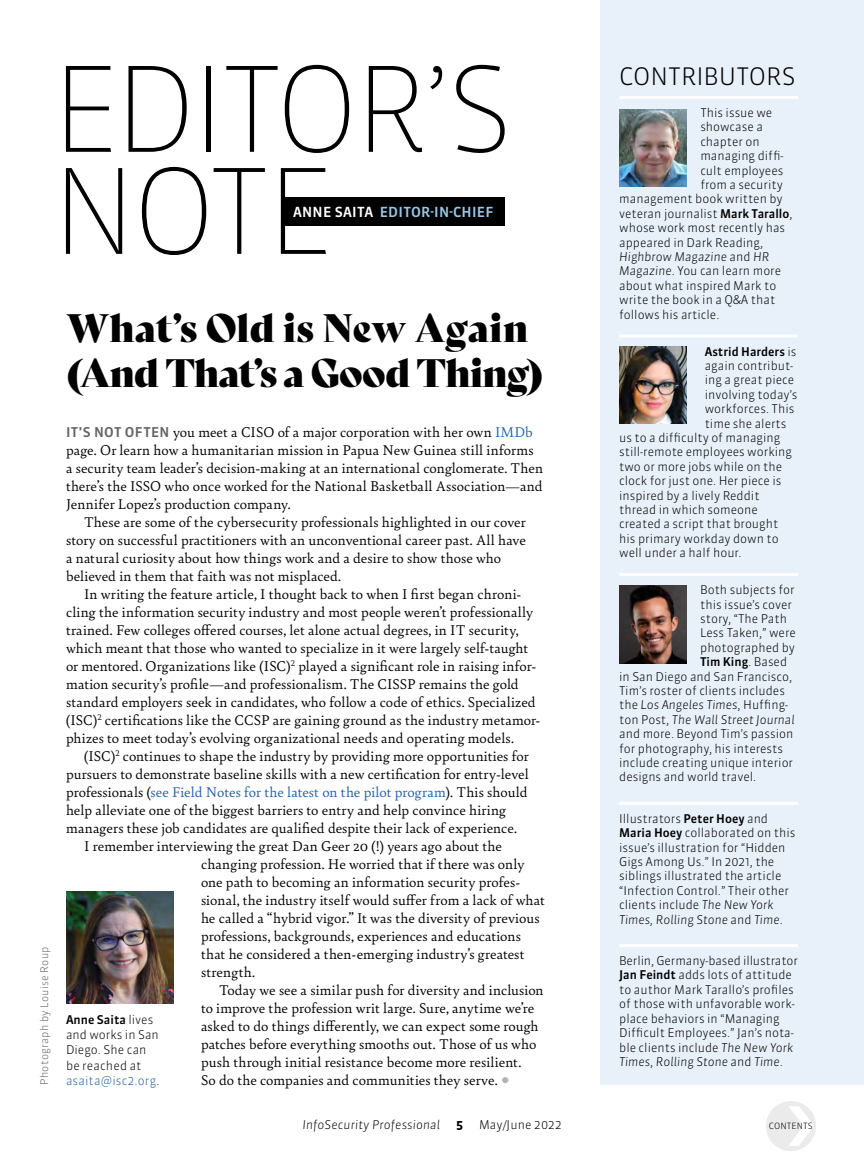
<style>
.page{position:relative;width:864px;height:1175px;background:#fff}
.page>*{position:absolute;margin:0;border:0;box-sizing:border-box;transform-origin:0 0}
.t1{font:100 117px/102px "Sanuk OT";letter-spacing:-.045em;color:#000}
.t2{font:38.7px/45px "Bely Display";letter-spacing:-.015em;color:#000}
.t3{font:300 24px "Sanuk OT";letter-spacing:.005em;color:#000}
.t4{font:15px/18px "Bely";letter-spacing:.01em;color:#000}
.t5{font:15px "Bely";letter-spacing:.005em;color:#2360a7}
.t6{font:500 13.8px "Sanuk OT";letter-spacing:.02em;color:#98c5e7}
.t7{font:300 12px/14.4px "Sanuk OT";color:#000}
.t8{font:italic 300 12px "Sanuk OT";color:#000}
.t9{font:500 12px "Sanuk OT";color:#000}
.t10{font:700 12px "Sanuk OT";color:#000}
.t11{font:300 10.5px "Sanuk OT";letter-spacing:.03em;color:#636466}
.t12{font:300 8.7px "Sanuk OT";letter-spacing:.01em;color:#000}
.s1{color:#fff}
.s2{font-family:"Sanuk OT";font-weight:500;font-size:13.5px;color:#636466}
.s3{color:#2360a7}
.s4{color:#000}
.s5{color:#b1b4b6}
.s6{font-weight:500}
.s7{font-style:normal}
.s8{font-style:italic}
.s9{font-weight:300}
</style>
<div class="page">
<div style="left:766px;top:1101px;width:50px;height:50px;background:#ebebec;border-radius:50%"></div>
<div style="left:600px;top:0;width:264px;height:1084px;background:#e8f0f9"></div>
<hr style="left:619px;top:96px;width:179px;height:3px;background:#fff">
<hr style="left:619px;top:334px;width:179px;height:3px;background:#fff">
<hr style="left:619px;top:573px;width:179px;height:3px;background:#fff">
<hr style="left:619px;top:801px;width:179px;height:3px;background:#fff">
<hr style="left:619px;top:944px;width:179px;height:3px;background:#fff">
<div style="left:282px;top:197px;width:223px;height:29px;background:#000"></div>
<img style="left:66px;top:892px;width:108px;height:111px">
<img style="left:619px;top:109px;width:68px;height:77px">
<img style="left:619px;top:585px;width:68px;height:78px">
<img style="left:619px;top:346px;width:68px;height:77px">
<p class="t11" style="left:38px;top:1084px;width:140px;rotate:-90deg">Photograph by Louise Roup</p>
<h1 class="t1" style="left:51px;top:59px;width:464px">EDITOR’S<br>NOTE</h1>
<p class="t6" style="left:293px;top:203px;width:202px"><span class="s1">ANNE SAITA</span> EDITOR-IN-CHIEF</p>
<h2 class="t2" style="left:66px;top:302px;width:479px">What’s Old is New Again (And That’s a Good Thing)</h2>
<p class="t4" style="left:66px;top:422px;width:479px"><span class="s2">IT’S NOT OFTEN</span> you meet a CISO of a major corporation with her own <span class="s3">IMDb </span>page. Or learn how a humanitarian mission in Papua New Guinea still informs a security team leader’s decision-making at an international conglomerate. Then there’s the ISSO who once worked for the National Basketball Association—and Jennifer Lopez’s production company.</p>
<p class="t4" style="left:66px;top:512px;width:461px;text-indent:18px">These are some of the cybersecurity professionals highlighted in our cover story on successful practitioners with an unconventional career past. All have a natural curiosity about how things work and a desire to show those who believed in them that faith was not misplaced.</p>
<p class="t4" style="left:66px;top:584px;width:476px;text-indent:18px">In writing the feature article, I thought back to when I first began chroni&shy;cling the information security industry and most people weren’t professionally trained. Few colleges offered courses, let alone actual degrees, in IT security, which meant that those who wanted to specialize in it were largely self-taught or mentored. Organizations like (ISC)<sup>2</sup> played a significant role in raising infor&shy;mation security’s profile—and professionalism. The CISSP remains the gold standard employers seek in candidates, who follow a code of ethics. Specialized (ISC)<sup>2</sup> certifications like the CCSP are gaining ground as the industry metamor&shy;phizes to meet today’s evolving organizational needs and operating models.</p>
<p class="t4" style="left:84px;top:746px;width:446px">(ISC)<sup>2</sup> continues to shape the industry by providing more opportunities for</p>
<p class="t4" style="left:66px;top:764px;width:464px">pursuers to demonstrate baseline skills with a new certification for entry-level</p>
<p class="t5" style="left:66px;top:781px;width:463px"><span class="s4">professionals (</span>see Field Notes for the latest on the pilot program<span class="s4">). This should</span></p>
<p class="t4" style="left:66px;top:800px;width:442px">help alleviate one of the biggest barriers to entry and help convince hiring</p>
<p class="t4" style="left:66px;top:818px;width:452px">managers these job candidates are qualified despite their lack of experience.</p>
<p class="t4" style="left:84px;top:836px;width:419px">I remember interviewing the great Dan Geer 20 (!) years ago about the</p>
<p class="t4" style="left:201px;top:854px;width:325px">changing profession. He worried that if there was only</p>
<p class="t4" style="left:201px;top:872px;width:321px">one path to becoming an information security profes-</p>
<p class="t4" style="left:201px;top:890px;width:345px">sional, the industry itself would suffer from a lack of what</p>
<p class="t4" style="left:201px;top:908px;width:340px">he called a “hybrid vigor.” It was the diversity of previous</p>
<p class="t4" style="left:201px;top:926px;width:321px">professions, backgrounds, experiences and educations</p>
<p class="t4" style="left:201px;top:944px;width:325px">that he considered a then-emerging industry’s greatest</p>
<p class="t4" style="left:201px;top:962px;width:56px">strength.</p>
<p class="t4" style="left:219px;top:980px;width:326px">Today we see a similar push for diversity and inclusion</p>
<p class="t4" style="left:201px;top:998px;width:335px">to improve the profession writ large. Sure, anytime we’re</p>
<p class="t4" style="left:201px;top:1016px;width:339px">asked to do things differently, we can expect some rough</p>
<p class="t4" style="left:201px;top:1034px;width:337px">patches before everything smooths out. Those of us who</p>
<p class="t4" style="left:201px;top:1052px;width:322px">push through initial resistance become more resilient.</p>
<p class="t4" style="left:201px;top:1070px;width:311px">So do the companies and communities they serve. <span class="s5">○</span></p>
<p class="t7" style="left:66px;top:1012px;width:95px;line-height:15px"><span class="s6">Anne Saita</span> lives and works in San<br>Diego. She can be reached at <span class="s3">asaita@isc2.org</span>.</p>
<h3 class="t3" style="left:619px;top:61px;width:178px">CONTRIBUTORS</h3>
<p class="t7" style="left:700px;top:105px;width:73px">This issue we</p>
<p class="t7" style="left:700px;top:120px;width:64px">showcase a</p>
<p class="t7" style="left:700px;top:134px;width:61px">chapter on</p>
<p class="t7" style="left:700px;top:149px;width:85px">managing diffi-</p>
<p class="t7" style="left:700px;top:163px;width:85px">cult employees</p>
<p class="t7" style="left:700px;top:177px;width:84px">from a security</p>
<p class="t7" style="left:619px;top:192px;width:165px">management book written by</p>
<p class="t7" style="left:619px;top:206px;width:175px">veteran journalist <span class="s6">Mark Tarallo</span>,</p>
<p class="t7" style="left:619px;top:221px;width:168px">whose work most recently has</p>
<p class="t7" style="left:619px;top:235px;width:146px">appeared in Dark Reading,</p>
<p class="t8" style="left:619px;top:249px;width:152px">Highbrow Magazine <span class="s7">and</span> HR</p>
<p class="t7" style="left:619px;top:264px;width:163px"><span class="s8">Magazine</span>. You can learn more</p>
<p class="t7" style="left:619px;top:278px;width:159px">about what inspired Mark to</p>
<p class="t7" style="left:619px;top:293px;width:158px">write the book in a Q&amp;A that</p>
<p class="t7" style="left:619px;top:307px;width:102px">follows his article.</p>
<p class="t9" style="left:705px;top:344px;width:93px">Astrid Harders <span class="s9">is</span></p>
<p class="t7" style="left:705px;top:358px;width:90px">again contribut-</p>
<p class="t7" style="left:705px;top:373px;width:91px">ing a great piece</p>
<p class="t7" style="left:705px;top:387px;width:94px">involving today’s</p>
<p class="t7" style="left:705px;top:401px;width:91px">workforces. This</p>
<p class="t7" style="left:705px;top:416px;width:83px">time she alerts</p>
<p class="t7" style="left:619px;top:430px;width:163px">us to a difficulty of managing</p>
<p class="t7" style="left:619px;top:445px;width:174px">still-remote employees working</p>
<p class="t7" style="left:619px;top:459px;width:164px">two or more jobs while on the</p>
<p class="t7" style="left:619px;top:473px;width:164px">clock for just one. Her piece is</p>
<p class="t7" style="left:619px;top:488px;width:142px">inspired by a lively Reddit</p>
<p class="t7" style="left:619px;top:502px;width:140px">thread in which someone</p>
<p class="t7" style="left:619px;top:517px;width:161px">created a script that brought</p>
<p class="t7" style="left:619px;top:531px;width:161px">his primary workday down to</p>
<p class="t7" style="left:619px;top:545px;width:124px">well under a half hour.</p>
<p class="t7" style="left:700px;top:582px;width:96px">Both subjects for</p>
<p class="t7" style="left:700px;top:597px;width:93px">this issue’s cover</p>
<p class="t7" style="left:700px;top:611px;width:88px">story, “The Path</p>
<p class="t7" style="left:700px;top:626px;width:97px">Less Taken,” were</p>
<p class="t7" style="left:700px;top:640px;width:96px">photographed by</p>
<p class="t9" style="left:700px;top:654px;width:88px">Tim King<span class="s9">. Based</span></p>
<p class="t7" style="left:619px;top:669px;width:175px">in San Diego and San Francisco,</p>
<p class="t7" style="left:619px;top:683px;width:167px">Tim’s roster of clients includes</p>
<p class="t8" style="left:619px;top:697px;width:171px"><span class="s7">the</span> Los Angeles Times<span class="s7">, Huffing-</span></p>
<p class="t8" style="left:619px;top:712px;width:177px"><span class="s7">ton Post,</span> The Wall Street Journal</p>
<p class="t7" style="left:619px;top:726px;width:176px">and more. Beyond Tim’s passion</p>
<p class="t7" style="left:619px;top:741px;width:165px">for photography, his interests</p>
<p class="t7" style="left:619px;top:755px;width:175px">include creating unique interior</p>
<p class="t7" style="left:619px;top:770px;width:139px">designs and world travel.</p>
<p class="t7" style="left:619px;top:811px;width:178px">Illustrators <span class="s6">Peter Hoey</span> and<br><span class="s6">Maria Hoey</span> collaborated on this issue’s illustration for “Hidden<br>Gigs Among Us.” In 2021, the siblings illustrated the article “Infection Control.” Their other clients include <span class="s8">The New York<br>Times, Rolling Stone</span> and <span class="s8">Time</span>.</p>
<p class="t7" style="left:619px;top:953px;width:180px">Berlin, Germany-based illustrator<br><span class="s6">Jan Feindt</span> adds lots of attitude to author Mark Tarallo’s profiles of those with unfavorable work&shy;place behaviors in “Managing<br>Difficult Employees.” Jan’s nota&shy;ble clients include <span class="s8">The New York<br>Times</span>, <span class="s8">Rolling Stone</span> and <span class="s8">Time</span>.</p>
<p class="t8" style="left:302px;top:1117px;width:139px">InfoSecurity Professional</p>
<p class="t10" style="left:456px;top:1117px;width:9px">5</p>
<p class="t7" style="left:479px;top:1117px;width:84px">May/June 2022</p>
<p class="t12" style="left:769px;top:1120px;width:45px">CONTENTS</p>
</div>
